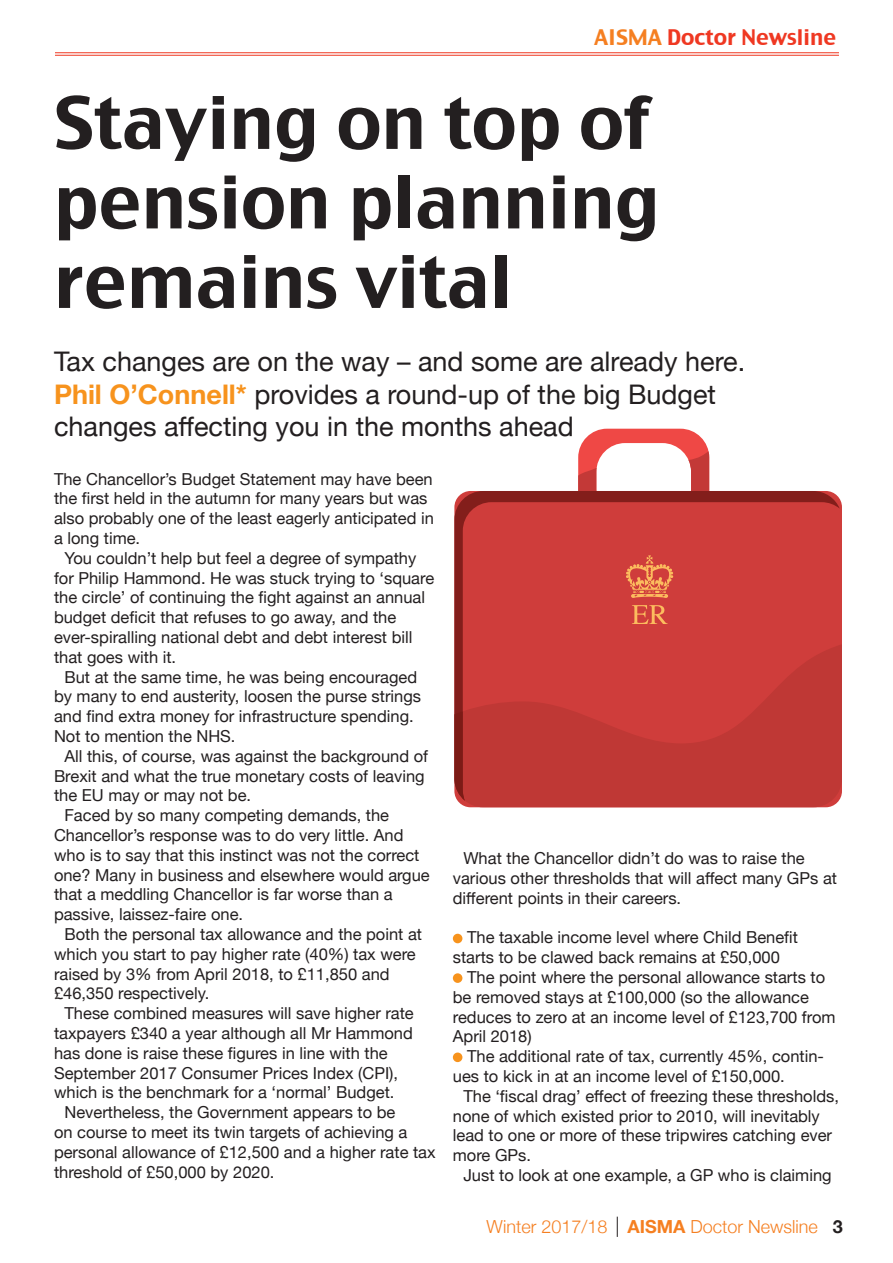
<style>
.page{position:relative;width:893px;height:1263px;background:#fff}
.page>*{position:absolute;margin:0;border:0;box-sizing:border-box;transform-origin:0 0}
.HEAD2{font:70.5px/79.5px "Charcoal CY";color:#231f20}
.stand{font:27px/32.4px "Helvetica Neue";color:#231f20}
.t1{font:21px "Charcoal CY";color:#ef3822}
.t2{font:300 18px "Helvetica Neue";color:#f57f21}
.with_ind{font:16.5px/19.8px "Helvetica Neue";color:#231f20}
.no_ind{font:16.5px/19.8px "Helvetica Neue";color:#231f20}
.s1{color:#f57f21}
.s2{font-weight:700;color:#f7931d}
.s3{font-weight:700}
.s4{font-weight:700;color:#231f20}
</style>
<div class="page">
<svg style="left:617px;top:1217px;width:1px;height:20px"></svg>
<hr style="left:0;top:52px;width:839px;height:1px;background:#ef3822">
<hr style="left:0;top:55px;width:839px;height:1px;background:#ef3822">
<div style="left:0;top:36px;width:54px;height:32px;background:#fff"></div>
<svg style="left:578px;top:429px;width:131px;height:62px"></svg>
<svg style="left:454px;top:491px;width:386px;height:153px;background:#c73a38"></svg>
<svg style="left:454px;top:644px;width:388px;height:163px;background:#c53a37"></svg>
<svg style="left:454px;top:711px;width:11px;height:90px"></svg>
<div style="left:453px;top:934px;width:9px;height:9px;background:#f7931d;border-radius:50%"></div>
<div style="left:453px;top:973px;width:9px;height:10px;background:#f7931d;border-radius:50%"></div>
<div style="left:453px;top:1052px;width:9px;height:10px;background:#f7931d;border-radius:50%"></div>
<svg style="left:626px;top:555px;width:47px;height:43px;background:#dd6746"></svg>
<svg style="left:632px;top:605px;width:36px;height:19px"></svg>
<p class="t1" style="left:594px;top:24px;width:244px"><span class="s1">AISMA</span> Doctor Newsline</p>
<p class="HEAD2" style="left:54px;top:82px;width:607px">Staying on top of pension planning remains vital</p>
<p class="stand" style="left:54px;top:347px;width:693px">Tax changes are on the way – and some are already here.<br><span class="s2">Phil O’Connell*</span> provides a round-up of the big Budget changes affecting you in the months ahead</p>
<p class="no_ind" style="left:54px;top:470px;width:381px">The Chancellor’s Budget Statement may have been the first held in the autumn for many years but was also probably one of the least eagerly anticipated in a long time.</p>
<p class="with_ind" style="left:54px;top:549px;width:382px;text-indent:10px">You couldn’t help but feel a degree of sympathy for Philip Hammond. He was stuck trying to ‘square the circle’ of continuing the fight against an annual budget deficit that refuses to go away, and the ever-spiralling national debt and debt interest bill that goes with it.</p>
<p class="with_ind" style="left:54px;top:668px;width:369px;text-indent:10px">But at the same time, he was being encouraged by many to end austerity, loosen the purse strings and find extra money for infrastructure spending.<br>Not to mention the NHS.</p>
<p class="with_ind" style="left:54px;top:747px;width:376px;text-indent:10px">All this, of course, was against the background of<br>Brexit and what the true monetary costs of leaving the EU may or may not be.</p>
<p class="with_ind" style="left:54px;top:806px;width:377px;text-indent:10px">Faced by so many competing demands, the Chancellor’s response was to do very little. And who is to say that this instinct was not the correct one? Many in business and elsewhere would argue that a meddling Chancellor is far worse than a passive, laissez-faire one.</p>
<p class="with_ind" style="left:54px;top:925px;width:370px;text-indent:10px">Both the personal tax allowance and the point at which you start to pay higher rate (40%) tax were raised by 3% from April 2018, to £11,850 and £46,350 respectively.</p>
<p class="with_ind" style="left:54px;top:1004px;width:361px;text-indent:10px">These combined measures will save higher rate taxpayers £340 a year although all Mr Hammond has done is raise these figures in line with the September 2017 Consumer Prices Index (CPI), which is the benchmark for a ‘normal’ Budget.</p>
<p class="with_ind" style="left:54px;top:1103px;width:383px;text-indent:10px">Nevertheless, the Government appears to be<br>on course to meet its twin targets of achieving a personal allowance of £12,500 and a higher rate tax threshold of £50,000 by 2020.</p>
<p class="with_ind" style="left:453px;top:849px;width:386px;text-indent:10px">What the Chancellor didn’t do was to raise the various other thresholds that will affect many GPs at different points in their careers.</p>
<p class="no_ind" style="left:453px;top:928px;width:347px;text-indent:14px">The taxable income level where Child Benefit starts to be clawed back remains at £50,000</p>
<p class="no_ind" style="left:453px;top:968px;width:384px;text-indent:14px">The point where the personal allowance starts to be removed stays at £100,000 (so the allowance reduces to zero at an income level of £123,700 from April 2018)</p>
<p class="no_ind" style="left:453px;top:1047px;width:373px;text-indent:14px">The additional rate of tax, currently 45%, contin&shy;ues to kick in at an income level of £150,000.</p>
<p class="with_ind" style="left:453px;top:1087px;width:388px;text-indent:10px">The ‘fiscal drag’ effect of freezing these thresholds, none of which existed prior to 2010, will inevitably lead to one or more of these tripwires catching ever more GPs.</p>
<p class="with_ind" style="left:463px;top:1166px;width:370px">Just to look at one example, a GP who is claiming</p>
<p class="t2" style="left:486px;top:1212px;width:358px">Winter 2017/18 <span class="s3">AISMA</span> Doctor Newsline <span class="s4">3</span></p>
</div>
